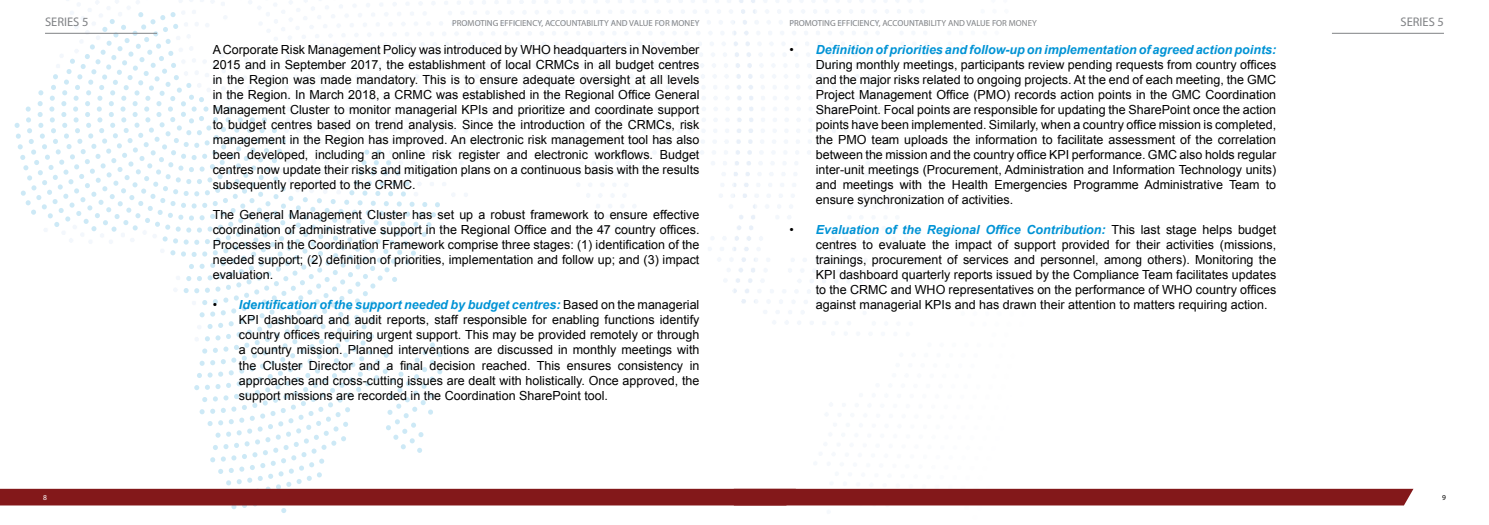
<style>
.page{position:relative;width:1489px;height:525px;background:#fff}
.page>*{position:absolute;margin:0;border:0;box-sizing:border-box;transform-origin:0 0}
.t1{font:12.5px/15px "Arial";color:#000;text-align:justify}
.t2{font:12.5px "Myriad Pro";color:#808285}
.t3{font:8.75px "Myriad Pro";color:#808285}
.t4{font:7.5px "Myriad Pro";color:#fff}
.t5{font:7.5px "Myriad Pro";color:#000}
.s1{font-weight:700;font-style:italic;color:#0093d5}
</style>
<div class="page">
<hr style="left:1331px;top:33px;width:112px;height:1px;background:#808285">
<svg style="left:15px;top:12px;width:427px;height:501px"></svg>
<div style="left:0;top:488px;width:1413px;height:17px;background:#83181a"></div>
<hr style="left:45px;top:33px;width:112px;height:1px;background:#808285">
<p class="t2" style="left:45px;top:14px;width:45px">SERIES 5</p>
<p class="t3" style="left:452px;top:18px;width:249px">PROMOTING EFFICIENCY, ACCOUNTABILITY AND VALUE FOR MONEY</p>
<p class="t1" style="left:213px;top:42px;width:488px">A Corporate Risk Management Policy was introduced by WHO headquarters in November 2015 and in September 2017, the establishment of local CRMCs in all budget centres in the Region was made mandatory. This is to ensure adequate oversight at all levels in the Region. In March 2018, a CRMC was established in the Regional Office General Management Cluster to monitor managerial KPIs and prioritize and coordinate support to budget centres based on trend analysis. Since the introduction of the CRMCs, risk management in the Region has improved. An electronic risk management tool has also been developed, including an online risk register and electronic workflows. Budget centres now update their risks and mitigation plans on a continuous basis with the results subsequently reported to the CRMC.</p>
<p class="t1" style="left:213px;top:207px;width:488px">The General Management Cluster has set up a robust framework to ensure effective coordination of administrative support in the Regional Office and the 47 country offices.<br>Processes in the Coordination Framework comprise three stages: (1) identification of the needed support; (2) definition of priorities, implementation and follow up; and (3) impact evaluation.</p>
<p class="t1" style="left:239px;top:297px;width:462px;text-indent:-26px">• <span class="s1">Identification of the support needed by budget centres:</span> Based on the managerial KPI dashboard and audit reports, staff responsible for enabling functions identify country offices requiring urgent support. This may be provided remotely or through a country mission. Planned interventions are discussed in monthly meetings with the Cluster Director and a final decision reached. This ensures consistency in approaches and cross-cutting issues are dealt with holistically. Once approved, the support missions are recorded in the Coordination SharePoint tool.</p>
<p class="t3" style="left:789px;top:18px;width:249px">PROMOTING EFFICIENCY, ACCOUNTABILITY AND VALUE FOR MONEY</p>
<p class="t2" style="left:1400px;top:14px;width:45px">SERIES 5</p>
<p class="t1" style="left:815px;top:42px;width:462px;text-indent:-26px">• <span class="s1">Definition of priorities and follow-up on implementation of agreed action points:<br></span>During monthly meetings, participants review pending requests from country offices and the major risks related to ongoing projects. At the end of each meeting, the GMC Project Management Office (PMO) records action points in the GMC Coordination SharePoint. Focal points are responsible for updating the SharePoint once the action points have been implemented. Similarly, when a country office mission is completed, the PMO team uploads the information to facilitate assessment of the correlation between the mission and the country office KPI performance. GMC also holds regular inter-unit meetings (Procurement, Administration and Information Technology units) and meetings with the Health Emergencies Programme Administrative Team to ensure synchronization of activities.</p>
<p class="t1" style="left:815px;top:222px;width:462px;text-indent:-26px">• <span class="s1">Evaluation of the Regional Office Contribution:</span> This last stage helps budget centres to evaluate the impact of support provided for their activities (missions, trainings, procurement of services and personnel, among others). Monitoring the KPI dashboard quarterly reports issued by the Compliance Team facilitates updates to the CRMC and WHO representatives on the performance of WHO country offices against managerial KPIs and has drawn their attention to matters requiring action.</p>
<p class="t4" style="left:43px;top:492px;width:5px">8</p>
<p class="t5" style="left:1441px;top:492px;width:5px">9</p>
</div>
